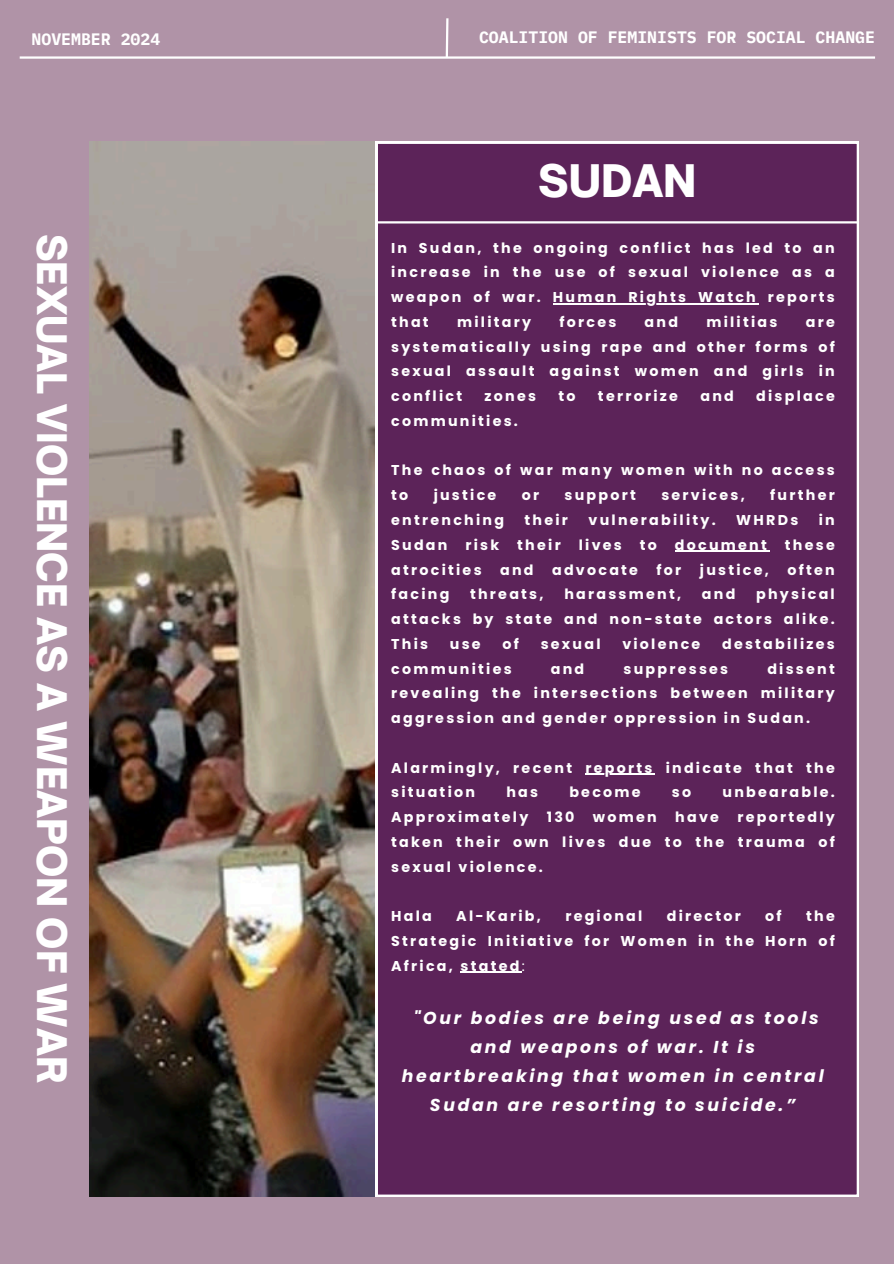
<style>
.page{position:relative;width:894px;height:1264px;background:#fff}
.page>*{position:absolute;margin:0;border:0;box-sizing:border-box;transform-origin:0 0}
.t1{font:900 42.9px "Open Sauce One";color:#fff}
.t2{font:900 39px "Open Sauce One";color:#fff}
.t3{font:italic 700 17.25px/29.2px "Poppins";letter-spacing:.16em;color:#fff;text-align:center}
.t4{font:700 16.5px "IBM Plex Mono";color:#fff}
.t5{font:700 14.25px/24.8px "Poppins";letter-spacing:.16em;color:#fff;text-align:justify}
.s1{font-weight:400}
</style>
<div class="page">
<div style="left:0;top:0;width:893px;height:1263px;background:#b093a7"></div>
<img style="left:89px;top:142px;width:286px;height:1054px">
<svg style="left:445px;top:18px;width:4px;height:38px"></svg>
<hr style="left:20px;top:56px;width:854px;height:3px;background:#fff">
<div style="left:375px;top:142px;width:483px;height:1054px;background:#5c2359"></div>
<hr style="left:375px;top:221px;width:483px;height:2px;background:#fff">
<hr style="left:553px;top:303px;width:204px;height:1px;background:#fff">
<hr style="left:674px;top:551px;width:95px;height:1px;background:#fff">
<hr style="left:585px;top:773px;width:69px;height:1px;background:#fff">
<hr style="left:460px;top:971px;width:61px;height:1px;background:#fff">
<h4 class="t4" style="left:32px;top:28px;width:130px">NOVEMBER 2024</h4>
<h4 class="t4" style="left:479px;top:26px;width:397px">COALITION OF FEMINISTS FOR SOCIAL CHANGE</h4>
<p class="t2" style="left:76px;top:234px;width:851px;rotate:90deg">SEXUAL VIOLENCE AS A WEAPON OF WAR</p>
<p class="t1" style="left:538px;top:154px;width:160px">SUDAN</p>
<h2 class="t5" style="left:391px;top:235px;width:445px">In Sudan, the ongoing conflict has led to an increase in the use of sexual violence as a weapon of war.</h2>
<h2 class="t5" style="left:553px;top:285px;width:283px">Human Rights Watch reports</h2>
<h2 class="t5" style="left:391px;top:309px;width:39px">that</h2>
<h2 class="t5" style="left:457px;top:309px;width:75px">military</h2>
<h2 class="t5" style="left:559px;top:309px;width:58px">forces</h2>
<h2 class="t5" style="left:644px;top:309px;width:35px">and</h2>
<h2 class="t5" style="left:706px;top:309px;width:73px">militias</h2>
<h2 class="t5" style="left:391px;top:309px;width:445px;text-indent:414px">are systematically using rape and other forms of sexual assault against women and girls in conflict</h2>
<h2 class="t5" style="left:484px;top:384px;width:53px">zones</h2>
<h2 class="t5" style="left:558px;top:384px;width:19px">to</h2>
<h2 class="t5" style="left:597px;top:384px;width:81px">terrorize</h2>
<h2 class="t5" style="left:700px;top:384px;width:35px">and</h2>
<h2 class="t5" style="left:756px;top:384px;width:80px">displace</h2>
<h2 class="t5" style="left:391px;top:408px;width:128px">communities.</h2>
<h2 class="t5" style="left:391px;top:458px;width:445px">The chaos of war many women with no access to</h2>
<h2 class="t5" style="left:433px;top:483px;width:64px">justice</h2>
<h2 class="t5" style="left:521px;top:483px;width:19px">or</h2>
<h2 class="t5" style="left:564px;top:483px;width:73px">support</h2>
<h2 class="t5" style="left:661px;top:483px;width:85px">services,</h2>
<h2 class="t5" style="left:770px;top:483px;width:66px">further</h2>
<h2 class="t5" style="left:391px;top:507px;width:114px">entrenching</h2>
<h2 class="t5" style="left:524px;top:507px;width:45px">their</h2>
<h2 class="t5" style="left:588px;top:507px;width:129px">vulnerability.</h2>
<h2 class="t5" style="left:736px;top:507px;width:63px">WHRDs</h2>
<h2 class="t5" style="left:818px;top:507px;width:18px">in</h2>
<p class="t5" style="left:391px;top:532px;width:58px">Sudan</p>
<p class="t5" style="left:465px;top:532px;width:35px">risk</p>
<p class="t5" style="left:517px;top:532px;width:45px">their</p>
<p class="t5" style="left:578px;top:532px;width:45px">lives</p>
<p class="t5" style="left:639px;top:532px;width:19px">to</p>
<p class="t5" style="left:674px;top:532px;width:93px">document</p>
<p class="t5" style="left:784px;top:532px;width:51px">these</p>
<p class="t5" style="left:391px;top:557px;width:92px">atrocities</p>
<p class="t5" style="left:500px;top:557px;width:35px">and</p>
<p class="t5" style="left:552px;top:557px;width:87px">advocate</p>
<p class="t5" style="left:656px;top:557px;width:26px">for</p>
<p class="t5" style="left:699px;top:557px;width:70px">justice,</p>
<p class="t5" style="left:787px;top:557px;width:49px">often</p>
<p class="t5" style="left:391px;top:582px;width:60px">facing</p>
<p class="t5" style="left:470px;top:582px;width:75px">threats,</p>
<p class="t5" style="left:564px;top:582px;width:118px">harassment,</p>
<p class="t5" style="left:701px;top:582px;width:35px">and</p>
<p class="t5" style="left:391px;top:582px;width:445px;text-indent:365px">physical attacks by state and non-state actors alike.<br>This</p>
<p class="t5" style="left:450px;top:631px;width:32px">use</p>
<p class="t5" style="left:502px;top:631px;width:18px">of</p>
<p class="t5" style="left:540px;top:631px;width:61px">sexual</p>
<p class="t5" style="left:622px;top:631px;width:79px">violence</p>
<p class="t5" style="left:721px;top:631px;width:114px">destabilizes</p>
<p class="t5" style="left:391px;top:656px;width:122px">communities</p>
<p class="t5" style="left:550px;top:656px;width:35px">and</p>
<p class="t5" style="left:623px;top:656px;width:106px">suppresses</p>
<p class="t5" style="left:391px;top:656px;width:445px;text-indent:376px">dissent revealing the intersections between military aggression and gender oppression in Sudan.</p>
<p class="t5" style="left:391px;top:755px;width:182px">Alarmingly, recent</p>
<h1 class="t5" style="left:585px;top:755px;width:251px">reports indicate that the</h1>
<h1 class="t5" style="left:391px;top:780px;width:85px">situation</h1>
<h1 class="t5" style="left:506px;top:780px;width:33px">has</h1>
<h1 class="t5" style="left:569px;top:780px;width:73px">become</h1>
<h1 class="t5" style="left:671px;top:780px;width:21px">so</h1>
<h1 class="t5" style="left:722px;top:780px;width:114px">unbearable.</h1>
<h1 class="t5" style="left:391px;top:804px;width:139px">Approximately</h1>
<h1 class="t5" style="left:546px;top:804px;width:29px">130</h1>
<h1 class="t5" style="left:592px;top:804px;width:65px">women</h1>
<h1 class="t5" style="left:675px;top:804px;width:45px">have</h1>
<h1 class="t5" style="left:391px;top:804px;width:445px;text-indent:346px">reportedly taken their own lives due to the trauma of sexual violence.</h1>
<h1 class="t5" style="left:391px;top:903px;width:42px">Hala</h1>
<h1 class="t5" style="left:456px;top:903px;width:86px">Al-Karib,</h1>
<h1 class="t5" style="left:565px;top:903px;width:79px">regional</h1>
<h1 class="t5" style="left:666px;top:903px;width:76px">director</h1>
<h1 class="t5" style="left:765px;top:903px;width:18px">of</h1>
<h1 class="t5" style="left:805px;top:903px;width:30px">the</h1>
<p class="t5" style="left:391px;top:928px;width:445px">Strategic Initiative for Women in the Horn of<br>Africa, stated<span class="s1">:</span></p>
<h1 class="t3" style="left:401px;top:1002px;width:423px">"Our bodies are being used as tools and weapons of war. It is heartbreaking that women in central<br>Sudan are resorting to suicide.”</h1>
</div>
